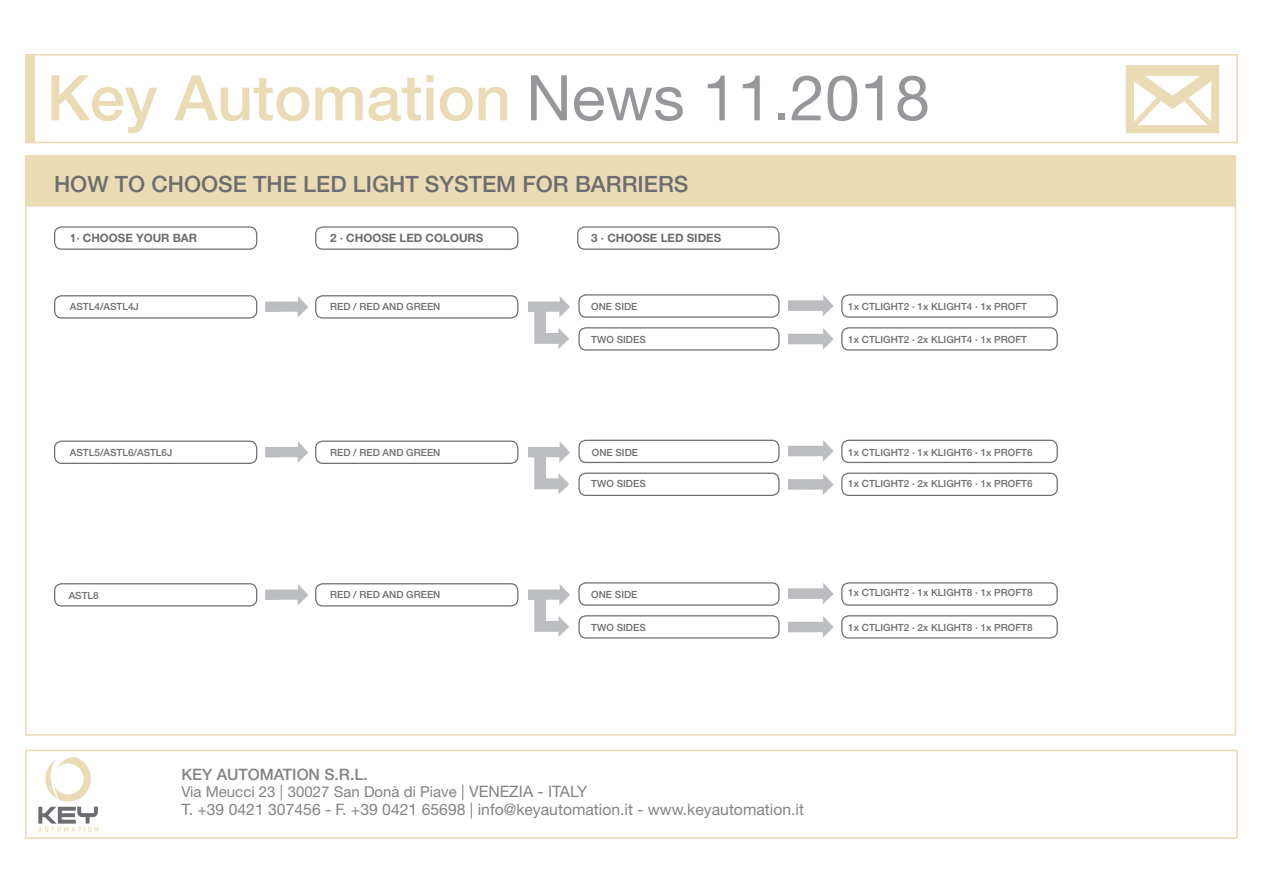
<style>
.page{position:relative;width:1263px;height:893px;background:#fff}
.page>*{position:absolute;margin:0;border:0;box-sizing:border-box;transform-origin:0 0}
.t1{font:500 63px "Helvetica Neue";color:#eadbb4}
.t2{font:500 22.5px "Helvetica Neue";color:#6c6d70}
.t3{font:15.75px "Helvetica Neue";color:#818386}
.t4{font:500 15.75px "Helvetica Neue";color:#818386}
.t5{font:15px "Helvetica Neue";color:#818386}
.t6{font:700 11.55px "Helvetica Neue";color:#6c6d70}
.t7{font:500 9.9px "Helvetica Neue";color:#6c6d70}
.s1{font-weight:400;color:#95979a}
.s2{font-weight:700}
.s3{font-size:15.75px}
</style>
<div class="page">
<div style="left:25px;top:54px;width:1213px;height:89px;background:#fff;border:2px solid #eadbb4"></div>
<div style="left:26px;top:55px;width:8px;height:88px;background:#eadbb4"></div>
<svg style="left:1126px;top:65px;width:93px;height:68px"></svg>
<div style="left:25px;top:750px;width:1213px;height:89px;background:#fff;border:2px solid #eadbb4"></div>
<svg style="left:38px;top:757px;width:60px;height:75px"></svg>
<div style="left:25px;top:155px;width:1211px;height:581px;background:#fff;border:2px solid #eadbb4"></div>
<div style="left:25px;top:155px;width:1210px;height:51px;background:#eadbb4"></div>
<svg style="left:528px;top:296px;width:42px;height:53px"></svg>
<svg style="left:528px;top:442px;width:42px;height:52px"></svg>
<svg style="left:528px;top:584px;width:42px;height:53px"></svg>
<svg style="left:788px;top:295px;width:46px;height:21px"></svg>
<svg style="left:788px;top:440px;width:46px;height:22px"></svg>
<svg style="left:788px;top:583px;width:46px;height:21px"></svg>
<svg style="left:788px;top:328px;width:46px;height:22px"></svg>
<svg style="left:788px;top:474px;width:46px;height:21px"></svg>
<svg style="left:788px;top:616px;width:46px;height:22px"></svg>
<svg style="left:265px;top:296px;width:43px;height:21px"></svg>
<svg style="left:265px;top:441px;width:43px;height:22px"></svg>
<svg style="left:265px;top:584px;width:43px;height:21px"></svg>
<div style="left:54px;top:295px;width:203px;height:24px;border:1px solid #6c6d70;border-radius:7px"></div>
<div style="left:54px;top:441px;width:203px;height:23px;border:1px solid #6c6d70;border-radius:7px"></div>
<div style="left:54px;top:583px;width:203px;height:24px;border:1px solid #6c6d70;border-radius:7px"></div>
<div style="left:315px;top:295px;width:203px;height:24px;border:1px solid #6c6d70;border-radius:7px"></div>
<div style="left:315px;top:441px;width:203px;height:23px;border:1px solid #6c6d70;border-radius:7px"></div>
<div style="left:315px;top:583px;width:203px;height:24px;border:1px solid #6c6d70;border-radius:7px"></div>
<div style="left:578px;top:294px;width:202px;height:24px;border:1px solid #6c6d70;border-radius:7px"></div>
<div style="left:578px;top:440px;width:202px;height:23px;border:1px solid #6c6d70;border-radius:7px"></div>
<div style="left:578px;top:582px;width:202px;height:24px;border:1px solid #6c6d70;border-radius:7px"></div>
<div style="left:841px;top:294px;width:217px;height:24px;border:1px solid #6c6d70;border-radius:7px"></div>
<div style="left:841px;top:440px;width:217px;height:23px;border:1px solid #6c6d70;border-radius:7px"></div>
<div style="left:841px;top:582px;width:217px;height:24px;border:1px solid #6c6d70;border-radius:7px"></div>
<div style="left:841px;top:327px;width:217px;height:24px;border:1px solid #6c6d70;border-radius:7px"></div>
<div style="left:841px;top:473px;width:217px;height:23px;border:1px solid #6c6d70;border-radius:7px"></div>
<div style="left:841px;top:615px;width:217px;height:24px;border:1px solid #6c6d70;border-radius:7px"></div>
<div style="left:578px;top:327px;width:202px;height:24px;border:1px solid #6c6d70;border-radius:7px"></div>
<div style="left:578px;top:473px;width:202px;height:23px;border:1px solid #6c6d70;border-radius:7px"></div>
<div style="left:578px;top:615px;width:202px;height:24px;border:1px solid #6c6d70;border-radius:7px"></div>
<div style="left:54px;top:226px;width:203px;height:24px;border:1px solid #6c6d70;border-radius:7px"></div>
<div style="left:315px;top:226px;width:203px;height:24px;border:1px solid #6c6d70;border-radius:7px"></div>
<div style="left:577px;top:226px;width:203px;height:24px;border:1px solid #6c6d70;border-radius:7px"></div>
<p class="t1" style="left:47px;top:60px;width:885px">Key Automation <span class="s1">News 11.2018</span></p>
<p class="t2" style="left:54px;top:170px;width:636px">HOW TO CHOOSE THE LED LIGHT SYSTEM FOR BARRIERS</p>
<p class="t6" style="left:70px;top:231px;width:129px">1· CHOOSE YOUR BAR</p>
<p class="t6" style="left:330px;top:231px;width:155px">2 · CHOOSE LED COLOURS</p>
<p class="t6" style="left:591px;top:231px;width:131px">3 · CHOOSE LED SIDES</p>
<p class="t7" style="left:70px;top:301px;width:70px">ASTL4/ASTL4J</p>
<p class="t7" style="left:330px;top:301px;width:112px">RED / RED AND GREEN</p>
<p class="t7" style="left:591px;top:301px;width:48px">ONE SIDE</p>
<p class="t7" style="left:848px;top:301px;width:180px">1x CTLIGHT2 <span class="s2">·</span> 1x KLIGHT4 <span class="s2">·</span> 1x PROFT</p>
<p class="t7" style="left:591px;top:333px;width:56px">TWO SIDES</p>
<p class="t7" style="left:848px;top:333px;width:180px">1x CTLIGHT2 <span class="s2">·</span> 2x KLIGHT4 <span class="s2">·</span> 1x PROFT</p>
<p class="t7" style="left:70px;top:447px;width:104px">ASTL5/ASTL6/ASTL6J</p>
<p class="t7" style="left:330px;top:447px;width:112px">RED / RED AND GREEN</p>
<p class="t7" style="left:592px;top:447px;width:48px">ONE SIDE</p>
<p class="t7" style="left:848px;top:447px;width:186px">1x CTLIGHT2 <span class="s2">·</span> 1x KLIGHT6 <span class="s2">·</span> 1x PROFT6</p>
<p class="t7" style="left:591px;top:478px;width:56px">TWO SIDES</p>
<p class="t7" style="left:848px;top:478px;width:186px">1x CTLIGHT2 <span class="s2">·</span> 2x KLIGHT6 <span class="s2">·</span> 1x PROFT6</p>
<p class="t7" style="left:69px;top:589px;width:32px">ASTL8</p>
<p class="t7" style="left:330px;top:589px;width:112px">RED / RED AND GREEN</p>
<p class="t7" style="left:591px;top:589px;width:48px">ONE SIDE</p>
<p class="t7" style="left:848px;top:587px;width:186px">1x CTLIGHT2 <span class="s2">·</span> 1x KLIGHT8 <span class="s2">·</span> 1x PROFT8</p>
<p class="t7" style="left:591px;top:621px;width:56px">TWO SIDES</p>
<p class="t7" style="left:848px;top:621px;width:186px">1x CTLIGHT2 <span class="s2">·</span> 2x KLIGHT8 <span class="s2">·</span> 1x PROFT8</p>
<p class="t4" style="left:181px;top:765px;width:188px">KEY AUTOMATION S.R.L.</p>
<p class="t5" style="left:181px;top:783px;width:407px">Via Meucci 23 <span class="s3">|</span> 30027 San Donà di Piave <span class="s3">| VENEZIA - ITALY</span></p>
<p class="t3" style="left:181px;top:800px;width:624px">T. +39 0421 307456 - F. +39 0421 65698 | info@keyautomation.it - www.keyautomation.it</p>
</div>
